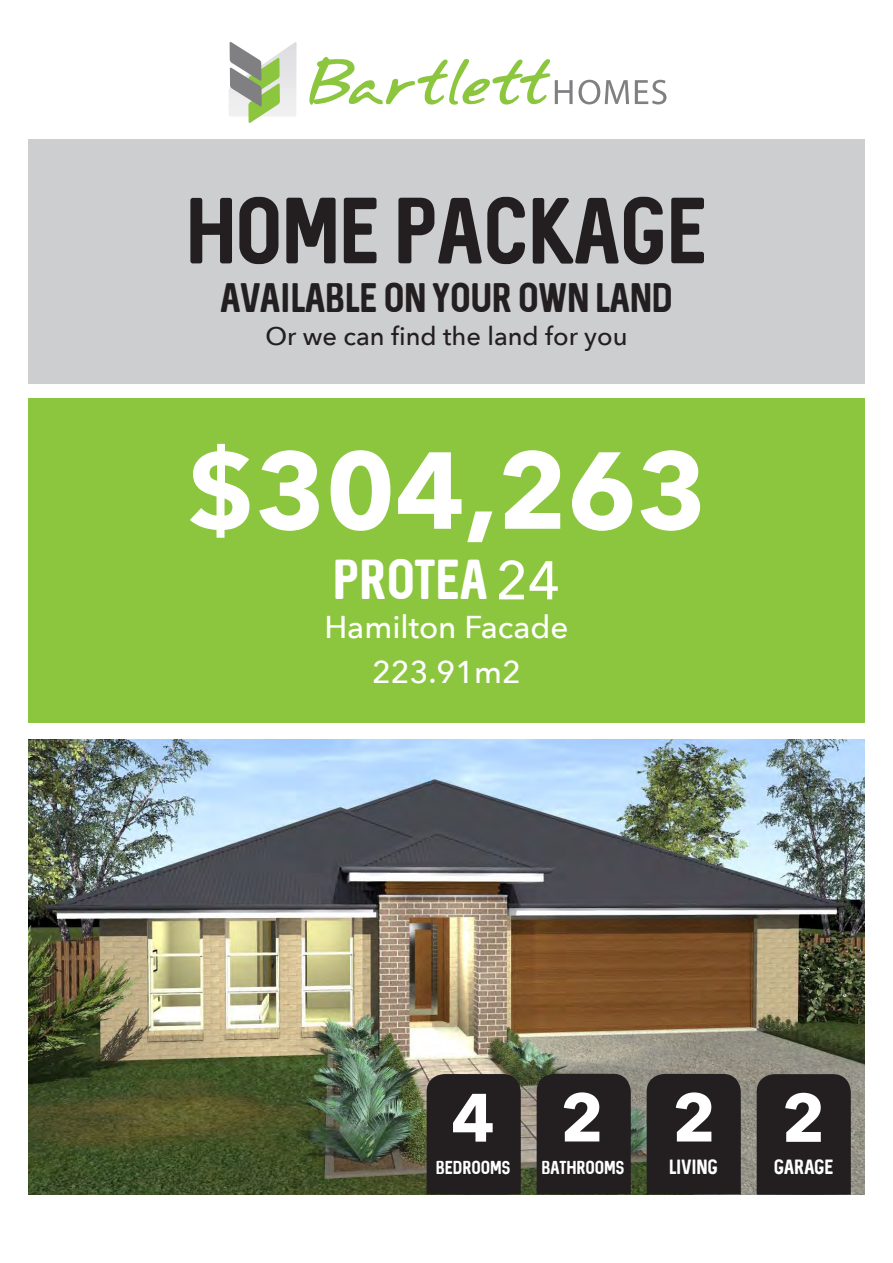
<style>
.page{position:relative;width:893px;height:1263px;background:#fff}
.page>*{position:absolute;margin:0;border:0;box-sizing:border-box;transform-origin:0 0}
.t1{font:700 108px "Avenir Next";color:#fff}
.t2{font:75px "Sequel";color:#231f20}
.t3{font:700 67.5px "Avenir Next";color:#fff}
.t4{font:45px "Sequel";color:#fff}
.t5{font:33px "Sequel";color:#231f20}
.t6{font:500 31.5px "Avenir Next";color:#fff}
.t7{font:500 25.5px "Avenir Next";color:#231f20}
.t8{font:16.5px "Sequel";color:#fff}
.t9{font:15px "Sequel";color:#fff}
.s1{font-family:"Avenir Next";font-weight:500;font-size:54px}
</style>
<div class="page">
<div style="left:0;top:399px;width:893px;height:324px;background:#8bc63e"></div>
<div style="left:0;top:140px;width:893px;height:244px;background:#cdced0"></div>
<img style="left:28px;top:739px;width:837px;height:456px">
<div style="left:537px;top:1074px;width:94px;height:121px;background:#231f20"></div>
<div style="left:427px;top:1074px;width:94px;height:121px;background:#231f20"></div>
<div style="left:757px;top:1074px;width:94px;height:121px;background:#231f20"></div>
<div style="left:0;top:0;width:27px;height:1263px;background:#fff"></div>
<div style="left:866px;top:0;width:27px;height:1263px;background:#fff"></div>
<img style="left:229px;top:42px;width:68px;height:74px">
<svg style="left:309px;top:57px;width:320px;height:48px"></svg>
<svg style="left:635px;top:80px;width:31px;height:24px"></svg>
<svg style="left:230px;top:42px;width:50px;height:80px"></svg>
<div style="left:647px;top:1074px;width:94px;height:121px;background:#231f20"></div>
<p class="t2" style="left:186px;top:180px;width:523px">HOME PACKAGE</p>
<p class="t5" style="left:220px;top:275px;width:454px">AVAILABLE ON YOUR OWN LAND</p>
<p class="t7" style="left:265px;top:314px;width:364px">Or we can find the land for you</p>
<p class="t1" style="left:186px;top:397px;width:522px">$304,263</p>
<p class="t4" style="left:333px;top:549px;width:229px">PROTEA <span class="s1">24</span></p>
<p class="t6" style="left:324px;top:601px;width:246px">Hamilton Facade</p>
<p class="t6" style="left:372px;top:645px;width:150px">223.91m2</p>
<p class="t3" style="left:451px;top:1059px;width:45px">4</p>
<p class="t3" style="left:560px;top:1059px;width:45px">2</p>
<p class="t3" style="left:782px;top:1060px;width:45px">2</p>
<p class="t9" style="left:541px;top:1157px;width:85px">BATHROOMS</p>
<p class="t8" style="left:774px;top:1156px;width:61px">GARAGE</p>
<p class="t3" style="left:672px;top:1059px;width:45px">2</p>
<p class="t8" style="left:669px;top:1156px;width:50px">LIVING</p>
<p class="t9" style="left:436px;top:1157px;width:76px">BEDROOMS</p>
</div>
